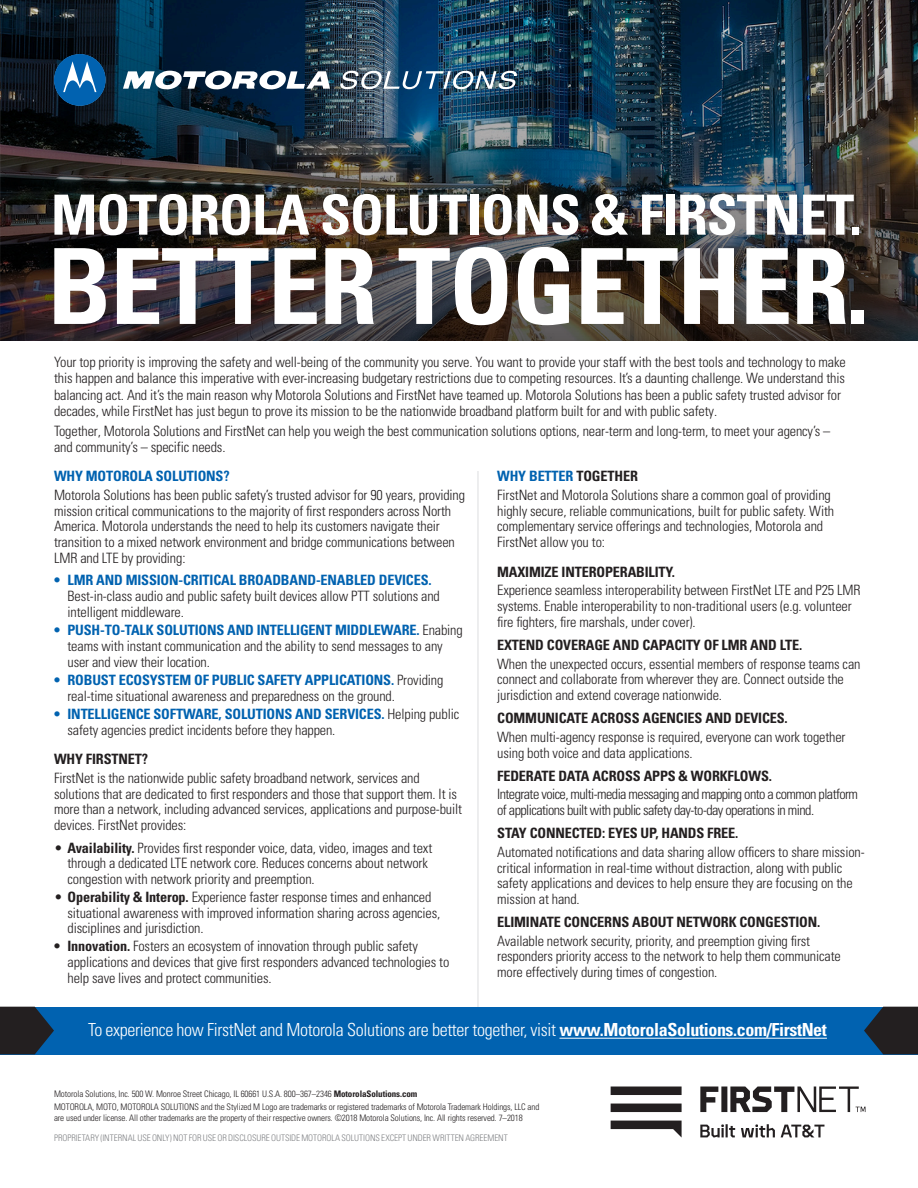
<style>
.page{position:relative;width:918px;height:1188px;background:#fff}
.page>*{position:absolute;margin:0;border:0;box-sizing:border-box;transform-origin:0 0}
.Body_Text{font:700 condensed 105px "Univers LT Std";letter-spacing:-.015em;color:#fff}
.Body_Text-2{font:700 condensed 55.5px "Univers LT Std";letter-spacing:-.015em;color:#fff}
.Body_Text-3{font:300 condensed 18px "Univers";letter-spacing:-.02em;color:#fff}
.Body_Text-4{font:300 condensed 14.25px/15.8px "Univers";letter-spacing:-.01em;color:#231f20}
.sbh{font:700 condensed 14.25px "Univers LT Std";letter-spacing:-.01em;color:#231f20}
.Body_Text-5{font:300 condensed 14.25px/15.8px "Univers";letter-spacing:-.04em;color:#231f20}
.sbh-2{font:700 condensed 14.25px "Univers LT Std";letter-spacing:-.01em;color:#0162b0}
.t1{font:300 condensed 9px/10.5px "Univers LT Std";letter-spacing:-.01em;color:#231f20}
.t2{font:300 condensed 9px "Univers LT Std";letter-spacing:-.01em;color:#808285}
.s1{font-family:"Univers LT"}
.s2{font-weight:700;color:#0162b0}
.s3{font-weight:700}
.s4{color:#231f20}
</style>
<div class="page">
<hr style="left:478px;top:471px;width:1px;height:564px;background:#dcdddf">
<div style="left:0;top:1007px;width:918px;height:47px;background:#0162b0"></div>
<img style="left:0;top:0;width:918px;height:341px">
<svg style="left:123px;top:71px;width:207px;height:19px"></svg>
<svg style="left:54px;top:54px;width:52px;height:52px;background:#1f6298"></svg>
<img style="left:340px;top:71px;width:177px;height:18px">
<svg style="left:611px;top:1087px;width:255px;height:51px"></svg>
<hr style="left:559px;top:1038px;width:268px;height:1px;background:#fff">
<svg style="left:0;top:1007px;width:54px;height:47px"></svg>
<svg style="left:864px;top:1007px;width:54px;height:47px"></svg>
<p class="Body_Text-2" style="left:51px;top:181px;width:812px">MOTOROLA SOLUTIONS &amp; FIRSTNET.</p>
<p class="Body_Text" style="left:48px;top:222px;width:823px">BETTER TOGETHER.</p>
<p class="Body_Text-4" style="left:54px;top:354px;width:793px;line-height:16.5px">Your top priority is improving the safety and well-being of the community you serve. You want to provide your staff with the best tools and technology to make this happen and balance this imperative with ever-increasing budgetary restrictions due to competing resources. It’s a daunting challenge. We understand this balancing act. And it’s the main reason why Motorola Solutions and FirstNet have teamed up. Motorola Solutions has been a public safety trusted advisor for decades, while FirstNet has just begun to prove its mission to be the nationwide broadband platform built for and with public safety.</p>
<p class="Body_Text-4" style="left:54px;top:423px;width:778px;line-height:16.4px">Together, Motorola <span class="s1">Solutions</span> and FirstNet can help you weigh the best communication solutions options, near-term and long-term, to meet your agency’s – and community’s – specific needs.</p>
<p class="sbh-2" style="left:54px;top:468px;width:177px">WHY MOTOROLA SOLUTIONS?</p>
<p class="Body_Text-4" style="left:54px;top:487px;width:413px">Motorola Solutions has been public safety’s trusted advisor for 90 years, providing mission critical communications to the majority of first responders across North America. Motorola understands the need to help its customers navigate their transition to a mixed network environment and bridge communications between LMR and LTE by providing:</p>
<p class="Body_Text-4" style="left:68px;top:572px;width:374px;text-indent:-14px"><span class="s2">• LMR AND MISSION-CRITICAL BROADBAND-ENABLED DEVICES.<br></span>Best-in-class audio and public safety built devices allow PTT solutions and intelligent middleware.</p>
<p class="Body_Text-4" style="left:68px;top:622px;width:397px;text-indent:-14px"><span class="s2">• PUSH-TO-TALK SOLUTIONS AND INTELLIGENT MIDDLEWARE.</span> Enabing teams with instant communication and the ability to send messages to any user and view their location.</p>
<p class="Body_Text-4" style="left:67px;top:672px;width:377px;text-indent:-13px"><span class="s2">• ROBUST ECOSYSTEM OF PUBLIC SAFETY APPLICATIONS.</span> Providing real-time situational awareness and preparedness on the ground.</p>
<p class="Body_Text-4" style="left:67px;top:706px;width:393px;text-indent:-13px"><span class="s2">• INTELLIGENCE SOFTWARE, SOLUTIONS AND SERVICES.</span> Helping public safety agencies predict incidents before they happen.</p>
<p class="sbh" style="left:54px;top:751px;width:96px">WHY FIRSTNET?</p>
<p class="Body_Text-4" style="left:54px;top:770px;width:410px">FirstNet is the nationwide public safety broadband network, services and solutions that are dedicated to first responders and those that support them. It is more than a network, including advanced services, applications and purpose-built devices. FirstNet provides:</p>
<p class="Body_Text-4" style="left:68px;top:840px;width:366px;text-indent:-14px">• <span class="s3">Availability.</span> Provides first responder voice, data, video, images and text through a dedicated LTE network core. Reduces concerns about network congestion with network priority and preemption.</p>
<p class="Body_Text-4" style="left:68px;top:889px;width:374px;text-indent:-14px">• <span class="s3">Operability &amp; Interop.</span> Experience faster response times and enhanced situational awareness with improved information sharing across agencies, disciplines and jurisdiction.</p>
<p class="Body_Text-4" style="left:67px;top:939px;width:383px;text-indent:-13px"><span class="s3">• Innovation.</span> Fosters an ecosystem of innovation through public safety applications and devices that give first responders advanced technologies to help save lives and protect communities.</p>
<p class="sbh-2" style="left:497px;top:467px;width:142px">WHY BETTER <span class="s4">TOGETHER</span></p>
<p class="Body_Text-4" style="left:497px;top:487px;width:338px">FirstNet and Motorola Solutions share a common goal of providing highly secure, reliable communications, built for public safety. With complementary service offerings and technologies, Motorola and FirstNet allow you to:</p>
<p class="sbh" style="left:497px;top:563px;width:179px">MAXIMIZE INTEROPERABILITY.</p>
<p class="Body_Text-4" style="left:497px;top:583px;width:365px">Experience seamless interoperability between FirstNet LTE and P25 LMR systems. Enable interoperability to non-traditional users (e.g. volunteer fire fighters, fire marshals, under cover).</p>
<p class="sbh" style="left:497px;top:636px;width:307px">EXTEND COVERAGE AND CAPACITY OF LMR AND LTE.</p>
<p class="Body_Text-4" style="left:497px;top:656px;width:365px">When the unexpected occurs, essential members of response teams can connect and collaborate from wherever they are. Connect outside the jurisdiction and extend coverage nationwide.</p>
<p class="sbh" style="left:497px;top:710px;width:292px">COMMUNICATE ACROSS AGENCIES AND DEVICES.</p>
<p class="Body_Text-4" style="left:497px;top:729px;width:350px">When multi-agency response is required, everyone can work together using both voice and data applications.</p>
<p class="sbh" style="left:497px;top:767px;width:276px">FEDERATE DATA ACROSS APPS &amp; WORKFLOWS.</p>
<p class="Body_Text-5" style="left:497px;top:786px;width:362px">Integrate voice, multi-media messaging and mapping onto a common platform of applications built with public safety day-to-day operations in mind.</p>
<p class="sbh" style="left:497px;top:825px;width:243px">STAY CONNECTED: EYES UP, HANDS FREE.</p>
<p class="Body_Text-4" style="left:497px;top:844px;width:369px">Automated notifications and data sharing allow officers to share mission&shy;critical information in real-time without distraction, along with public safety applications and devices to help ensure they are focusing on the mission at hand.</p>
<p class="sbh" style="left:497px;top:913px;width:325px">ELIMINATE CONCERNS ABOUT NETWORK CONGESTION.</p>
<p class="Body_Text-4" style="left:497px;top:933px;width:345px">Available network security, priority, and preemption giving first responders priority access to the network to help them communicate more effectively during times of congestion.</p>
<p class="Body_Text-3" style="left:88px;top:1019px;width:740px">To experience how FirstNet and Motorola Solutions are better together, visit <span class="s3">www.MotorolaSolutions.com/FirstNet</span></p>
<p class="t1" style="left:54px;top:1088px;width:365px">Motorola Solutions, Inc. 500 W. Monroe Street Chicago, IL 60661 U.S.A. 800–367–2346 <span class="s3">MotorolaSolutions.com</span></p>
<p class="t1" style="left:54px;top:1102px;width:487px">MOTOROLA, MOTO, MOTOROLA SOLUTIONS and the Stylized M Logo are trademarks or registered trademarks of Motorola Trademark Holdings, LLC and are used under license. All other trademarks are the property of their respective owners. ©2018 Motorola Solutions, Inc. All rights reserved. 7–2018</p>
<p class="t2" style="left:54px;top:1133px;width:455px">PROPRIETARY (INTERNAL USE ONLY) NOT FOR USE OR DISCLOSURE OUTSIDE MOTOROLA SOLUTIONS EXCEPT UNDER WRITTEN AGREEMENT</p>
</div>
